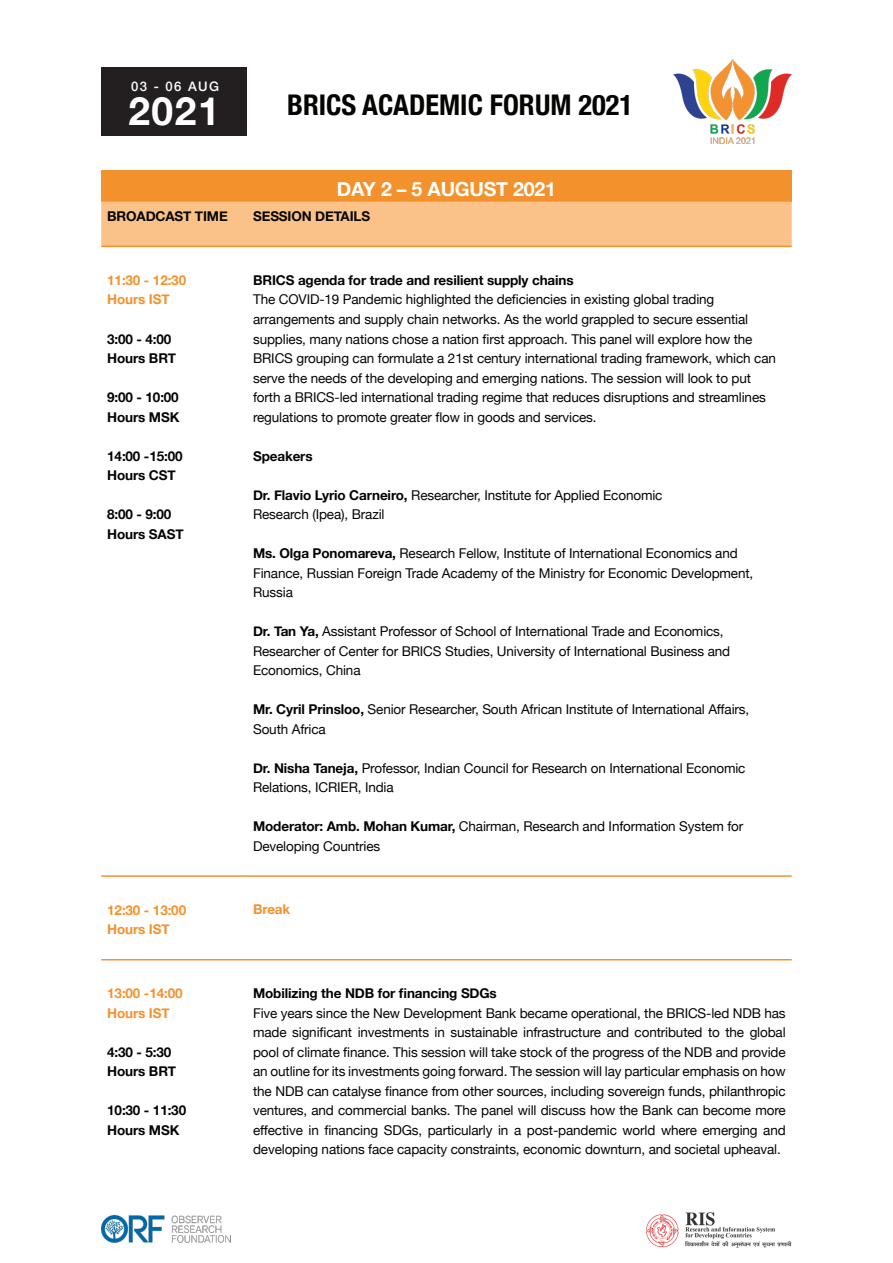
<style>
.page{position:relative;width:893px;height:1263px;background:#fff}
.page>*{position:absolute;margin:0;border:0;box-sizing:border-box;transform-origin:0 0}
.t1{font:700 39px "Helvetica Neue";color:#fff}
.t2{font:700 condensed 28.5px "Helvetica Neue";color:#040503}
.t3{font:700 19.5px "Helvetica Neue";letter-spacing:-.01em;color:#fff}
.t4{font:13.5px/19.5px "Helvetica Neue";letter-spacing:-.01em;color:#040503}
.t5{font:700 13.5px "Helvetica Neue";letter-spacing:-.01em;color:#040503}
.t6{font:700 13.5px "Helvetica Neue";letter-spacing:-.01em;color:#f3922d}
.t7{font:500 13.2px "Helvetica Neue";letter-spacing:.11em;color:#fff}
.s1{font-weight:700}
</style>
<div class="page">
<div style="left:101px;top:171px;width:691px;height:31px;background:#f3922d"></div>
<div style="left:101px;top:202px;width:691px;height:44px;background:#fac289"></div>
<hr style="left:101px;top:246px;width:146px;height:1px;background:#f3922d">
<hr style="left:247px;top:246px;width:545px;height:1px;background:#f3922d">
<hr style="left:101px;top:875px;width:146px;height:2px;background:#f3922d">
<hr style="left:247px;top:875px;width:545px;height:2px;background:#f3922d">
<hr style="left:101px;top:959px;width:146px;height:1px;background:#f3922d">
<hr style="left:247px;top:959px;width:545px;height:1px;background:#f3922d">
<img style="left:674px;top:60px;width:118px;height:84px">
<div style="left:101px;top:67px;width:146px;height:69px;background:#231f20"></div>
<img style="left:101px;top:1215px;width:130px;height:28px">
<img style="left:646px;top:1212px;width:146px;height:36px">
<p class="t7" style="left:131px;top:75px;width:89px">03 - 06 AUG</p>
<p class="t1" style="left:128px;top:81px;width:93px">2021</p>
<p class="t2" style="left:287px;top:82px;width:348px">BRICS ACADEMIC FORUM 2021</p>
<p class="t3" style="left:337px;top:173px;width:221px">DAY 2 – 5 AUGUST 2021</p>
<p class="t5" style="left:107px;top:205px;width:122px">BROADCAST TIME</p>
<p class="t5" style="left:253px;top:205px;width:119px">SESSION DETAILS</p>
<p class="t6" style="left:107px;top:270px;width:80px">11:30 - 12:30</p>
<p class="t6" style="left:107px;top:289px;width:64px">Hours IST</p>
<p class="t5" style="left:107px;top:328px;width:66px">3:00 - 4:00</p>
<p class="t5" style="left:107px;top:348px;width:70px">Hours BRT</p>
<p class="t5" style="left:107px;top:387px;width:73px">9:00 - 10:00</p>
<p class="t5" style="left:107px;top:406px;width:74px">Hours MSK</p>
<p class="t5" style="left:107px;top:445px;width:77px">14:00 -15:00</p>
<p class="t5" style="left:107px;top:465px;width:70px">Hours CST</p>
<p class="t5" style="left:107px;top:504px;width:66px">8:00 - 9:00</p>
<p class="t5" style="left:107px;top:523px;width:78px">Hours SAST</p>
<p class="t6" style="left:107px;top:899px;width:80px">12:30 - 13:00</p>
<p class="t6" style="left:107px;top:919px;width:64px">Hours IST</p>
<p class="t6" style="left:107px;top:983px;width:77px">13:00 -14:00</p>
<p class="t6" style="left:107px;top:1002px;width:64px">Hours IST</p>
<p class="t5" style="left:107px;top:1041px;width:66px">4:30 - 5:30</p>
<p class="t5" style="left:107px;top:1061px;width:70px">Hours BRT</p>
<p class="t5" style="left:107px;top:1100px;width:80px">10:30 - 11:30</p>
<p class="t5" style="left:107px;top:1119px;width:74px">Hours MSK</p>
<p class="t5" style="left:253px;top:270px;width:322px">BRICS agenda for trade and resilient supply chains</p>
<p class="t4" style="left:253px;top:291px;width:524px">The COVID-19 Pandemic highlighted the deficiencies in existing global trading arrangements and supply chain networks. As the world grappled to secure essential supplies, many nations chose a nation first approach. This panel will explore how the BRICS grouping can formulate a 21st century international trading framework, which can serve the needs of the developing and emerging nations. The session will look to put forth a BRICS-led international trading regime that reduces disruptions and streamlines regulations to promote greater flow in goods and services.</p>
<p class="t5" style="left:253px;top:445px;width:61px">Speakers</p>
<p class="t4" style="left:253px;top:486px;width:411px"><span class="s1">Dr. Flavio Lyrio Carneiro,</span> Researcher, Institute for Applied Economic</p>
<p class="t4" style="left:253px;top:505px;width:133px">Research (Ipea), Brazil</p>
<p class="t4" style="left:253px;top:544px;width:502px"><span class="s1">Ms. Olga Ponomareva,</span> Research Fellow, Institute of International Economics and<br>Finance, Russian Foreign Trade Academy of the Ministry for Economic Development,<br>Russia</p>
<p class="t4" style="left:253px;top:622px;width:479px"><span class="s1">Dr. Tan Ya,</span> Assistant Professor of School of International Trade and Economics,<br>Researcher of Center for BRICS Studies, University of International Business and<br>Economics, China</p>
<p class="t4" style="left:253px;top:700px;width:498px"><span class="s1">Mr. Cyril Prinsloo,</span> Senior Researcher, South African Institute of International Affairs,<br>South Africa</p>
<p class="t4" style="left:253px;top:759px;width:494px"><span class="s1">Dr. Nisha Taneja,</span> Professor, Indian Council for Research on International Economic<br>Relations, ICRIER, India</p>
<p class="t4" style="left:253px;top:817px;width:492px"><span class="s1">Moderator: Amb. Mohan Kumar,</span> Chairman, Research and Information System for<br>Developing Countries</p>
<p class="t6" style="left:253px;top:899px;width:39px">Break</p>
<p class="t5" style="left:253px;top:983px;width:245px">Mobilizing the NDB for financing SDGs</p>
<p class="t4" style="left:253px;top:1004px;width:534px;text-align:justify">Five years since the New Development Bank became operational, the BRICS-led NDB has made significant investments in sustainable infrastructure and contributed to the global pool of climate finance. This session will take stock of the progress of the NDB and provide an outline for its investments going forward. The session will lay particular emphasis on how the NDB can catalyse finance from other sources, including sovereign funds, philanthropic ventures, and commercial banks. The panel will discuss how the Bank can become more effective in financing SDGs, particularly in a post-pandemic world where emerging and developing nations face capacity constraints, economic downturn, and societal upheaval.</p>
</div>
